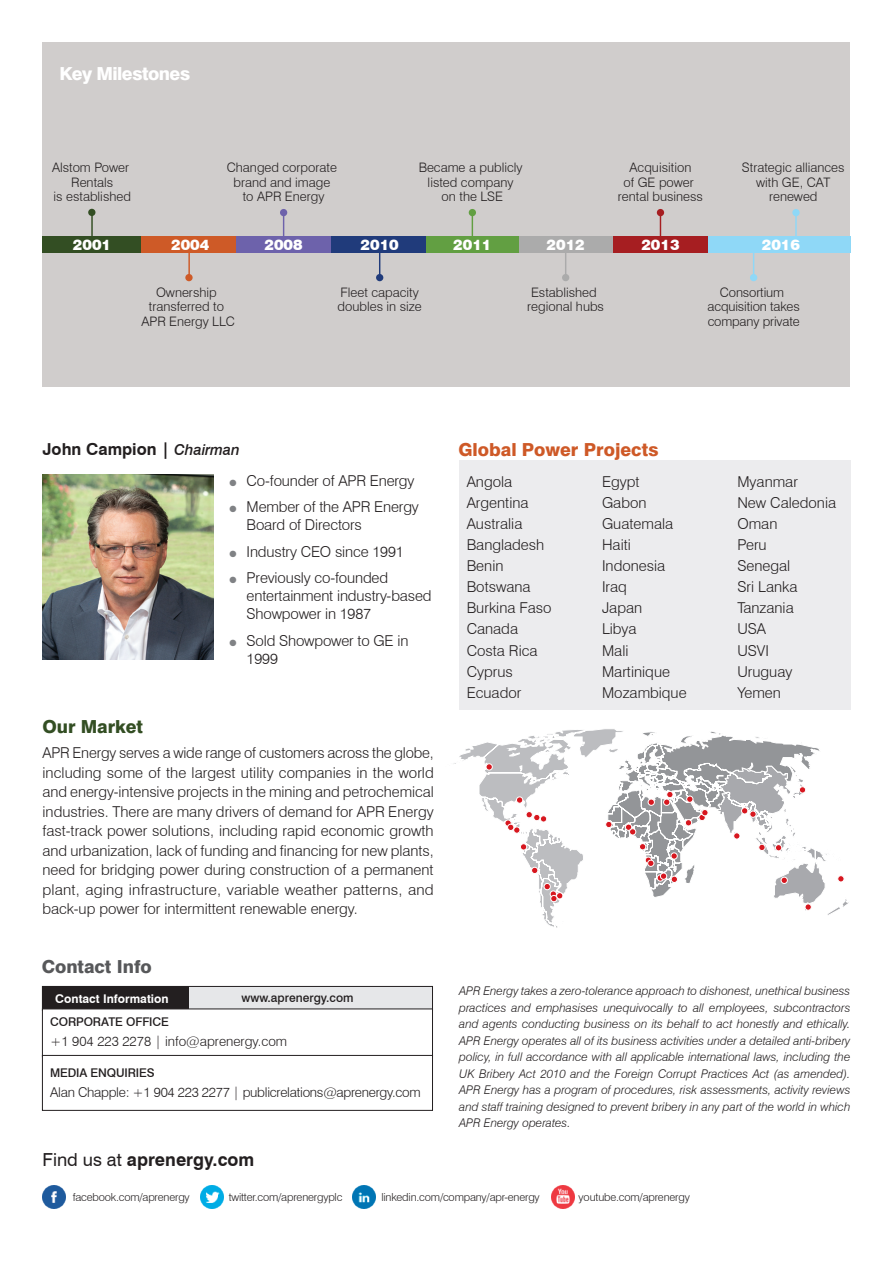
<style>
.page{position:relative;width:893px;height:1263px;background:#fff}
.page>*{position:absolute;margin:0;border:0;box-sizing:border-box;transform-origin:0 0}
.t1{font:700 18px "Swiss 721 BT";color:#231f20}
.t2{font:800 18px "Swiss 721 BT";color:#ce5927}
.t3{font:800 18px "Swiss 721 BT";letter-spacing:-.03em;color:#fff}
.t4{font:800 18px "Swiss 721 BT";color:#57585a}
.t5{font:800 18px "Swiss 721 BT";letter-spacing:-.005em;color:#334e23}
.t6{font:700 16.5px "Swiss 721 BT";color:#231f20}
.t7{font:300 15px/21px "Swiss 721 BT";color:#231f20}
.t8{font:900 14.55px "Swiss 721 BT";color:#fff}
.t9{font:300 13.5px "Swiss 721 BT";letter-spacing:-.02em;color:#231f20}
.t10{font:300 13.5px "Swiss 721 BT";color:#231f20}
.t11{font:300 13.05px/14.5px "Swiss 721 BT";color:#231f20;text-align:center}
.t12{font:italic 300 12px/16.5px "Swiss 721 BT";color:#231f20;text-align:justify}
.t13{font:500 12px "Swiss 721 BT";letter-spacing:-.01em;color:#231f20}
.t14{font:700 12px "Swiss 721 BT";color:#fff}
.t15{font:300 11.1px "Swiss 721 BT";letter-spacing:-.015em;color:#231f20}
.s1{font-weight:500;font-style:italic;font-size:15px}
.s2{color:#808285}
.s3{font-weight:400}
</style>
<div class="page">
<img style="left:43px;top:474px;width:170px;height:186px">
<div style="left:459px;top:460px;width:391px;height:250px;background:#ececee"></div>
<div style="left:43px;top:43px;width:807px;height:344px;background:#d0cdcc"></div>
<hr style="left:472px;top:213px;width:1px;height:30px;background:#629f42">
<div style="left:469px;top:209px;width:7px;height:7px;background:#629f42;border-radius:50%"></div>
<hr style="left:660px;top:213px;width:1px;height:30px;background:#a61e21">
<div style="left:657px;top:209px;width:7px;height:7px;background:#a61e21;border-radius:50%"></div>
<hr style="left:795px;top:213px;width:2px;height:30px;background:#8fd8f7">
<div style="left:792px;top:209px;width:8px;height:7px;background:#8fd8f7;border-radius:50%"></div>
<hr style="left:188px;top:246px;width:2px;height:33px;background:#ce5a27">
<div style="left:185px;top:274px;width:8px;height:7px;background:#ce5a27;border-radius:50%"></div>
<hr style="left:379px;top:246px;width:1px;height:33px;background:#203b7b">
<div style="left:376px;top:274px;width:7px;height:7px;background:#203b7b;border-radius:50%"></div>
<hr style="left:565px;top:246px;width:1px;height:33px;background:#ababab">
<div style="left:562px;top:274px;width:7px;height:7px;background:#ababab;border-radius:50%"></div>
<hr style="left:753px;top:246px;width:1px;height:33px;background:#8fd8f7">
<div style="left:750px;top:274px;width:7px;height:7px;background:#8fd8f7;border-radius:50%"></div>
<hr style="left:91px;top:213px;width:2px;height:30px;background:#334e23">
<hr style="left:283px;top:213px;width:1px;height:30px;background:#6d62ab">
<div style="left:43px;top:236px;width:98px;height:17px;background:#334e23"></div>
<div style="left:141px;top:236px;width:95px;height:17px;background:#ce5a27"></div>
<div style="left:236px;top:236px;width:95px;height:17px;background:#6d62ab"></div>
<div style="left:331px;top:236px;width:95px;height:17px;background:#203b7b"></div>
<div style="left:426px;top:236px;width:95px;height:17px;background:#629f42"></div>
<div style="left:519px;top:236px;width:95px;height:17px;background:#ababab"></div>
<div style="left:613px;top:236px;width:95px;height:17px;background:#a61e21"></div>
<div style="left:708px;top:236px;width:142px;height:17px;background:#8fd8f7"></div>
<div style="left:88px;top:209px;width:7px;height:7px;background:#334e23;border-radius:50%"></div>
<div style="left:280px;top:209px;width:7px;height:7px;background:#6d62ab;border-radius:50%"></div>
<svg style="left:453px;top:729px;width:396px;height:199px"></svg>
<div style="left:837px;top:875px;width:7px;height:7px;border:1px solid #fff;border-radius:50%"></div>
<div style="left:551px;top:895px;width:6px;height:7px;background:#d7171f;border-radius:50%"></div>
<div style="left:550px;top:895px;width:7px;height:7px;border:1px solid #fff;border-radius:50%"></div>
<img style="left:43px;top:1186px;width:23px;height:23px">
<img style="left:201px;top:1186px;width:23px;height:23px">
<img style="left:353px;top:1186px;width:23px;height:23px">
<img style="left:551px;top:1186px;width:23px;height:23px">
<div style="left:42px;top:986px;width:391px;height:25px;background:#e6e7e9;border:1px solid #231f20"></div>
<div style="left:42px;top:986px;width:146px;height:25px;background:#231f20"></div>
<div style="left:42px;top:1008px;width:391px;height:49px;background:#fff;border:1px solid #231f20"></div>
<div style="left:42px;top:1055px;width:391px;height:56px;background:#fff;border:1px solid #231f20"></div>
<p class="t3" style="left:60px;top:62px;width:132px">Key Milestones</p>
<p class="t11" style="left:52px;top:160px;width:80px">Alstom Power<br>Rentals<br>is established</p>
<p class="t11" style="left:227px;top:160px;width:112px">Changed corporate brand and image to APR Energy</p>
<p class="t11" style="left:618px;top:160px;width:87px">Acquisition<br>of GE power rental business</p>
<p class="t11" style="left:742px;top:160px;width:104px">Strategic alliances with GE, CAT renewed</p>
<p class="t11" style="left:419px;top:160px;width:105px">Became a publicly listed company<br>on the LSE</p>
<p class="t8" style="left:73px;top:236px;width:40px">2001</p>
<p class="t8" style="left:171px;top:236px;width:40px">2004</p>
<p class="t8" style="left:265px;top:236px;width:40px">2008</p>
<p class="t8" style="left:361px;top:236px;width:40px">2010</p>
<p class="t8" style="left:453px;top:236px;width:40px">2011</p>
<p class="t8" style="left:547px;top:236px;width:40px">2012</p>
<p class="t8" style="left:641px;top:236px;width:40px">2013</p>
<p class="t8" style="left:762px;top:236px;width:40px">2016</p>
<p class="t11" style="left:141px;top:285px;width:95px">Ownership transferred to<br>APR Energy LLC</p>
<p class="t11" style="left:338px;top:285px;width:86px;text-align:left">Fleet capacity doubles in size</p>
<p class="t11" style="left:527px;top:285px;width:78px;text-align:left">Established regional hubs</p>
<p class="t11" style="left:707px;top:285px;width:94px">Consortium acquisition takes company private</p>
<p class="t6" style="left:43px;top:439px;width:199px">John Campion | <span class="s1">Chairman</span></p>
<p class="t7" style="left:230px;top:470px;width:186px"><span class="s2">●</span> Co-founder of APR Energy</p>
<p class="t7" style="left:247px;top:498px;width:174px;line-height:18px;text-indent:-17px"><span class="s2">●</span> Member of the APR Energy<br>Board of Directors</p>
<p class="t7" style="left:230px;top:541px;width:176px"><span class="s2">●</span> Industry CEO since 1991</p>
<p class="t7" style="left:247px;top:569px;width:186px;line-height:18px;text-indent:-17px"><span class="s2">●</span> Previously co-founded entertainment industry-based<br>Showpower in 1987</p>
<p class="t7" style="left:247px;top:631px;width:163px;line-height:18px;text-indent:-17px"><span class="s2">●</span> Sold Showpower to GE in<br>1999</p>
<p class="t5" style="left:43px;top:715px;width:102px">Our Market</p>
<p class="t7" style="left:43px;top:743px;width:393px;line-height:19.5px;text-align:justify">APR Energy serves a wide range of customers across the globe, including some of the largest utility companies in the world and energy-intensive projects in the mining and petrochemical industries. There are many drivers of demand for APR Energy fast-track power solutions, including rapid economic growth and urbanization, lack of funding and financing for new plants, need for bridging power during construction of a permanent plant, aging infrastructure, variable weather patterns, and back-up power for intermittent renewable energy.</p>
<p class="t4" style="left:42px;top:956px;width:112px">Contact Info</p>
<p class="t14" style="left:55px;top:991px;width:115px">Contact Information</p>
<p class="t13" style="left:50px;top:1015px;width:120px">CORPORATE OFFICE</p>
<p class="t10" style="left:50px;top:1033px;width:239px">+1 904 223 2278 | info@aprenergy.com</p>
<p class="t13" style="left:50px;top:1066px;width:106px">MEDIA ENQUIRIES</p>
<p class="t9" style="left:50px;top:1084px;width:372px">Alan Chapple: +1 904 223 2277 | publicrelations@aprenergy.com</p>
<p class="t13" style="left:242px;top:990px;width:113px">www.aprenergy.com</p>
<p class="t2" style="left:458px;top:439px;width:202px">Global Power Projects</p>
<p class="t7" style="left:467px;top:471px;width:86px">Angola<br>Argentina<br>Australia<br>Bangladesh<br>Benin<br>Botswana<br>Burkina Faso<br>Canada<br>Costa Rica<br>Cyprus<br>Ecuador</p>
<p class="t7" style="left:602px;top:471px;width:86px">Egypt<br>Gabon<br>Guatemala<br>Haiti<br>Indonesia<br>Iraq<br>Japan<br>Libya<br>Mali<br>Martinique<br>Mozambique</p>
<p class="t7" style="left:737px;top:471px;width:100px">Myanmar<br>New Caledonia<br>Oman<br>Peru<br>Senegal<br>Sri Lanka<br>Tanzania<br>USA<br>USVI<br>Uruguay<br>Yemen</p>
<p class="t12" style="left:459px;top:982px;width:393px">APR Energy takes a zero-tolerance approach to dishonest, unethical business practices and emphasises unequivocally to all employees, subcontractors and agents conducting business on its behalf to act honestly and ethically.<br>APR Energy operates all of its business activities under a detailed anti-bribery policy, in full accordance with all applicable international laws, including the UK Bribery Act 2010 and the Foreign Corrupt Practices Act (as amended).<br>APR Energy has a program of procedures, risk assessments, activity reviews and staff training designed to prevent bribery in any part of the world in which APR Energy operates.</p>
<p class="t1" style="left:43px;top:1149px;width:213px"><span class="s3">Find us at</span> aprenergy.com</p>
<p class="t15" style="left:73px;top:1190px;width:119px">facebook.com/aprenergy</p>
<p class="t15" style="left:229px;top:1190px;width:115px">twitter.com/aprenergyplc</p>
<p class="t15" style="left:381px;top:1190px;width:160px">linkedin.com/company/apr-energy</p>
<p class="t15" style="left:579px;top:1190px;width:113px">youtube.com/aprenergy</p>
</div>
